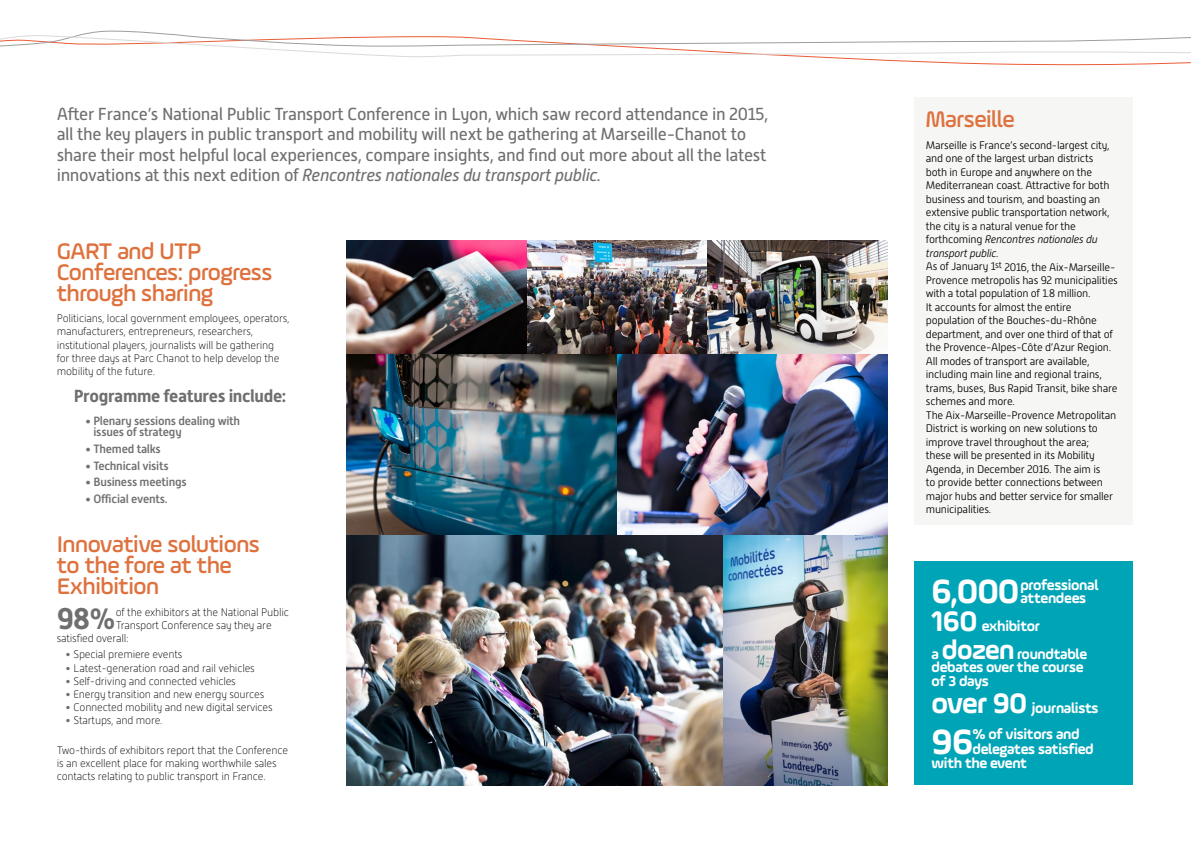
<style>
.page{position:relative;width:1191px;height:842px;background:#fff}
.page>*{position:absolute;margin:0;border:0;box-sizing:border-box;transform-origin:0 0}
.t1{font:700 37.3px "Ample";color:#fff}
.t2{font:700 35.8px "Ample";color:#fff}
.t3{font:700 29.9px "Alwyn New";color:#706f6f}
.t4{font:500 24px/21px "Ample";letter-spacing:-.02em;color:#de713d}
.t5{font:700 17.5px "Alwyn New";letter-spacing:-.02em;color:#706f6f}
.t6{font:17.4px/20.6px "Alwyn New";letter-spacing:-.02em;color:#706f6f}
.t7{font:700 15px/13.5px "Ample";letter-spacing:-.02em;color:#fff}
.t8{font:500 12px/10.9px "Alwyn New";letter-spacing:-.02em;color:#706f6f}
.t9{font:300 11px/13.5px "Alwyn New";letter-spacing:-.02em;color:#000}
.t10{font:100 11px/13.2px "Alwyn New";letter-spacing:-.02em;color:#000}
.s1{font-style:italic}
.s2{font-size:30px}
.s3{font-size:28px}
.s4{color:#706f6f}
</style>
<div class="page">
<div style="left:914px;top:98px;width:219px;height:427px;background:#f6f6f5"></div>
<svg style="left:0;top:30px;width:1191px;height:36px"></svg>
<div style="left:914px;top:562px;width:219px;height:223px;background:#00a4b7"></div>
<img style="left:722px;top:534px;width:165px;height:251px">
<img style="left:526px;top:240px;width:181px;height:114px">
<img style="left:707px;top:240px;width:180px;height:114px">
<img style="left:347px;top:534px;width:375px;height:251px">
<img style="left:347px;top:240px;width:179px;height:114px">
<img style="left:347px;top:354px;width:540px;height:180px">
<img style="left:347px;top:355px;width:269px;height:179px">
<p class="t6" style="left:57px;top:103px;width:713px">After France’s National Public Transport Conference in Lyon, which saw record attendance in 2015, all the key players in public transport and mobility will next be gathering at Marseille-Chanot to share their most helpful local experiences, compare insights, and find out more about all the latest innovations at this next edition of <span class="s1">Rencontres nationales du transport public.</span></p>
<h3 class="t4" style="left:926px;top:108px;width:90px">Marseille</h3>
<p class="t9" style="left:926px;top:138px;width:194px">Marseille is France’s second-largest city, and one of the largest urban districts<br>both in Europe and anywhere on the Mediterranean coast. Attractive for both business and tourism, and boasting an extensive public transportation network, the city is a natural venue for the forthcoming <span class="s1">Rencontres nationales du transport public.<br></span>As of January 1<sup>st</sup> 2016, the Aix-Marseille-Provence metropolis has 92 municipalities with a total population of 1.8 million.<br>It accounts for almost the entire population of the Bouches-du-Rhône department, and over one third of that of the Provence-Alpes-Côte d’Azur Region.<br>All modes of transport are available, including main line and regional trains, trams, buses, Bus Rapid Transit, bike share schemes and more.<br>The Aix-Marseille-Provence Metropolitan District is working on new solutions to improve travel throughout the area;<br>these will be presented in its Mobility Agenda, in December 2016. The aim is<br>to provide better connections between major hubs and better service for smaller municipalities.</p>
<h3 class="t4" style="left:57px;top:240px;width:217px">GART and UTP<br>Conferences: progress through sharing</h3>
<p class="t10" style="left:57px;top:312px;width:234px">Politicians, local government employees, operators, manufacturers, entrepreneurs, researchers, institutional players, journalists will be gathering<br>for three days at Parc Chanot to help develop the mobility of the future.</p>
<h3 class="t5" style="left:74px;top:386px;width:214px">Programme features include:</h3>
<p class="t8" style="left:93px;top:415px;width:148px;text-indent:-8px">• Plenary sessions dealing with issues of strategy</p>
<p class="t8" style="left:85px;top:443px;width:77px">• Themed talks</p>
<p class="t8" style="left:85px;top:460px;width:85px">• Technical visits</p>
<p class="t8" style="left:85px;top:477px;width:103px">• Business meetings</p>
<p class="t8" style="left:85px;top:494px;width:84px">• Official events.</p>
<h3 class="t4" style="left:57px;top:533px;width:205px">Innovative solutions to the fore at the<br>Exhibition</h3>
<h3 class="t3" style="left:57px;top:601px;width:61px">98%</h3>
<p class="t10" style="left:116px;top:606px;width:175px">of the exhibitors at the National Public</p>
<h2 class="t2" style="left:931px;top:570px;width:89px">6,000</h2>
<h3 class="t7" style="left:1020px;top:578px;width:80px">professional attendees</h3>
<h3 class="t7" style="left:931px;top:612px;width:157px;line-height:27.7px"><span class="s2">160</span> exhibitor<br>a <span class="s3">dozen</span> roundtable</h3>
<h3 class="t7" style="left:931px;top:660px;width:154px">debates over the course of 3 days</h3>
<h3 class="t7" style="left:931px;top:701px;width:168px"><span class="s2">over 90</span> journalists</h3>
<h1 class="t1" style="left:931px;top:719px;width:43px">96</h1>
<h3 class="t7" style="left:972px;top:727px;width:109px">% of visitors and</h3>
<p class="t10" style="left:116px;top:619px;width:157px">Transport Conference say they are</p>
<p class="t10" style="left:57px;top:632px;width:73px">satisfied overall:</p>
<p class="t10" style="left:65px;top:648px;width:119px"><span class="s4">•</span> Special premiere events</p>
<p class="t10" style="left:65px;top:661px;width:191px"><span class="s4">•</span> Latest-generation road and rail vehicles</p>
<p class="t10" style="left:65px;top:674px;width:172px"><span class="s4">•</span> Self-driving and connected vehicles</p>
<p class="t10" style="left:65px;top:688px;width:201px"><span class="s4">•</span> Energy transition and new energy sources</p>
<p class="t10" style="left:65px;top:701px;width:209px"><span class="s4">•</span> Connected mobility and new digital services</p>
<p class="t10" style="left:65px;top:714px;width:99px"><span class="s4">•</span> Startups, and more.</p>
<p class="t10" style="left:57px;top:743px;width:233px">Two-thirds of exhibitors report that the Conference is an excellent place for making worthwhile sales contacts relating to public transport in France.</p>
<h3 class="t7" style="left:972px;top:742px;width:123px">delegates satisfied</h3>
<h3 class="t7" style="left:931px;top:756px;width:97px">with the event</h3>
</div>
